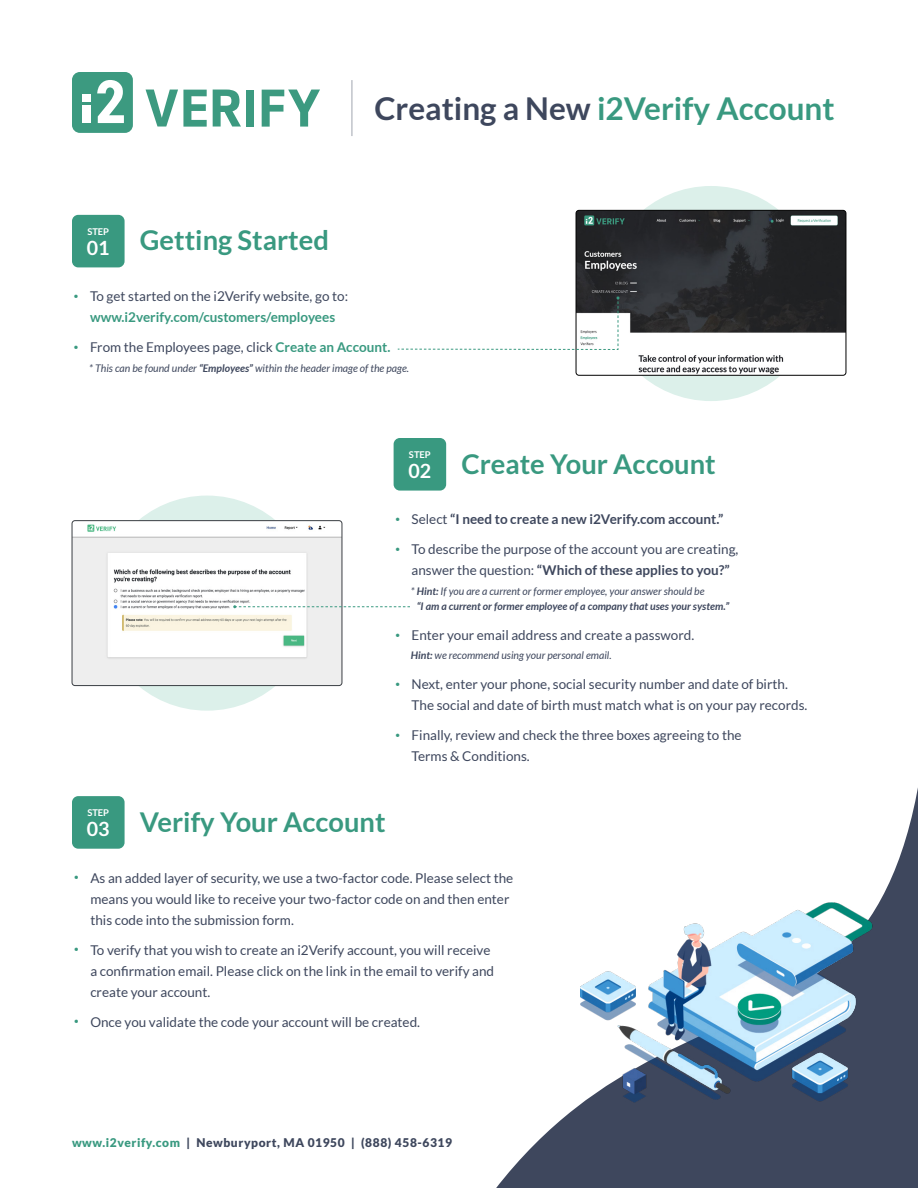
<style>
.page{position:relative;width:918px;height:1188px;background:#fff}
.page>*{position:absolute;margin:0;border:0;box-sizing:border-box;transform-origin:0 0}
.t1{font:700 31.5px "Lato";color:#399980}
.t2{font:700 27.3px "Lato";color:#399980}
.t3{font:13.5px/21px "Lato";color:#3e475d}
.t4{font:700 13.5px "Lato";color:#3e475d}
.t5{font:900 12px "Lato";letter-spacing:.05em;color:#3e475d}
.t6{font:italic 700 10.5px/15px "Lato";color:#3e475d}
.t7{font:italic 10.5px "Lato";color:#3e475d}
.t8{font:700 9.3px "Lato";color:#fff}
.s1{color:#3e475d}
.s2{font-weight:700;color:#399980}
.s3{font-weight:700}
.s4{font-weight:400}
.s5{color:#399980}
</style>
<div class="page">
<div style="left:99px;top:496px;width:216px;height:215px;background:#dcf0ea;border-radius:50%"></div>
<div style="left:603px;top:186px;width:216px;height:215px;background:#dcf0ea;border-radius:50%"></div>
<svg style="left:442px;top:438px;width:476px;height:750px"></svg>
<img style="left:580px;top:902px;width:293px;height:201px">
<div style="left:72px;top:72px;width:61px;height:61px;background:#3c9a80;border-radius:8px"></div>
<svg style="left:97px;top:80px;width:27px;height:43px"></svg>
<svg style="left:146px;top:90px;width:61px;height:37px"></svg>
<svg style="left:213px;top:90px;width:28px;height:37px"></svg>
<div style="left:246px;top:90px;width:8px;height:37px;background:#3c9a80"></div>
<svg style="left:262px;top:90px;width:58px;height:37px"></svg>
<div style="left:82px;top:94px;width:8px;height:8px;background:#fff"></div>
<div style="left:82px;top:106px;width:8px;height:17px;background:#fff"></div>
<hr style="left:352px;top:80px;width:1px;height:56px;background:#3e475d">
<div style="left:72px;top:215px;width:53px;height:52px;background:#399980;border-radius:6px"></div>
<div style="left:394px;top:438px;width:52px;height:53px;background:#399980;border-radius:6px"></div>
<div style="left:72px;top:796px;width:53px;height:53px;background:#399980;border-radius:6px"></div>
<img style="left:72px;top:521px;width:270px;height:165px">
<div style="left:72px;top:521px;width:270px;height:165px;border:1px solid #3a3e43;border-radius:3px"></div>
<img style="left:576px;top:210px;width:270px;height:165px">
<div style="left:576px;top:210px;width:270px;height:165px;border:1px solid #000;border-radius:3px"></div>
<svg style="left:397px;top:297px;width:223px;height:53px"></svg>
<svg style="left:233px;top:605px;width:177px;height:3px"></svg>
<p class="t8" style="left:87px;top:226px;width:23px">STEP</p>
<h2 class="t2" style="left:87px;top:225px;width:244px"><sub>01</sub> Getting Started</h2>
<h1 class="t1" style="left:374px;top:90px;width:462px"><span class="s1">Creating a New</span> i2Verify Account</h1>
<p class="t3" style="left:74px;top:286px;width:276px;text-align:center"><sup>•</sup> To get started on the i2Verify website, go to: <span class="s2">www.i2verify.com/customers/employees</span></p>
<p class="t3" style="left:74px;top:337px;width:318px"><sup>•</sup> From the Employees page, click <span class="s2">Create an Account.</span></p>
<p class="t7" style="left:89px;top:362px;width:321px">* This can be found under <span class="s3">“Employees”</span> within the header image of the page.</p>
<p class="t8" style="left:409px;top:450px;width:23px">STEP</p>
<h2 class="t2" style="left:408px;top:448px;width:309px"><sub>02</sub> Create Your Account</h2>
<p class="t4" style="left:395px;top:512px;width:330px"><sup>•</sup> <span class="s4">Select</span> “I need to create a new i2Verify.com account.”</p>
<p class="t3" style="left:395px;top:539px;width:345px;text-align:center"><sup>•</sup> To describe the purpose of the account you are creating, answer the question: <span class="s3">“Which of these applies to you?”</span></p>
<p class="t6" style="left:417px;top:584px;width:314px;text-indent:-6px"><span class="s4">*</span> Hint: <span class="s4">If you are a current or former employee, your answer should be<br></span>“I am a current or former employee of a company that uses your system.”</p>
<p class="t3" style="left:395px;top:624px;width:301px"><sup>•</sup> Enter your email address and create a password.</p>
<p class="t7" style="left:411px;top:650px;width:202px"><span class="s3">Hint:</span> we recommend using your personal email.</p>
<p class="t3" style="left:412px;top:674px;width:397px;text-indent:-16px"><sup>•</sup> Next, enter your phone, social security number and date of birth.<br>The social and date of birth must match what is on your pay records.</p>
<p class="t3" style="left:412px;top:725px;width:332px;text-indent:-16px"><sup>•</sup> Finally, review and check the three boxes agreeing to the<br>Terms &amp; Conditions.</p>
<p class="t8" style="left:87px;top:808px;width:23px">STEP</p>
<h2 class="t2" style="left:87px;top:806px;width:300px"><sub>03</sub> Verify Your Account</h2>
<p class="t3" style="left:90px;top:867px;width:424px;text-indent:-16px"><sup>•</sup> As an added layer of security, we use a two-factor code. Please select the means you would like to receive your two-factor code on and then enter this code into the submission form.</p>
<p class="t3" style="left:90px;top:939px;width:405px;text-indent:-16px"><sup>•</sup> To verify that you wish to create an i2Verify account, you will receive a confirmation email. Please click on the link in the email to verify and create your account.</p>
<p class="t3" style="left:74px;top:1011px;width:348px"><sup>•</sup> Once you validate the code your account will be created.</p>
<p class="t5" style="left:72px;top:1136px;width:382px"><span class="s5">www.i2verify.com</span> | Newburyport, MA 01950 | (888) 458-6319</p>
</div>
